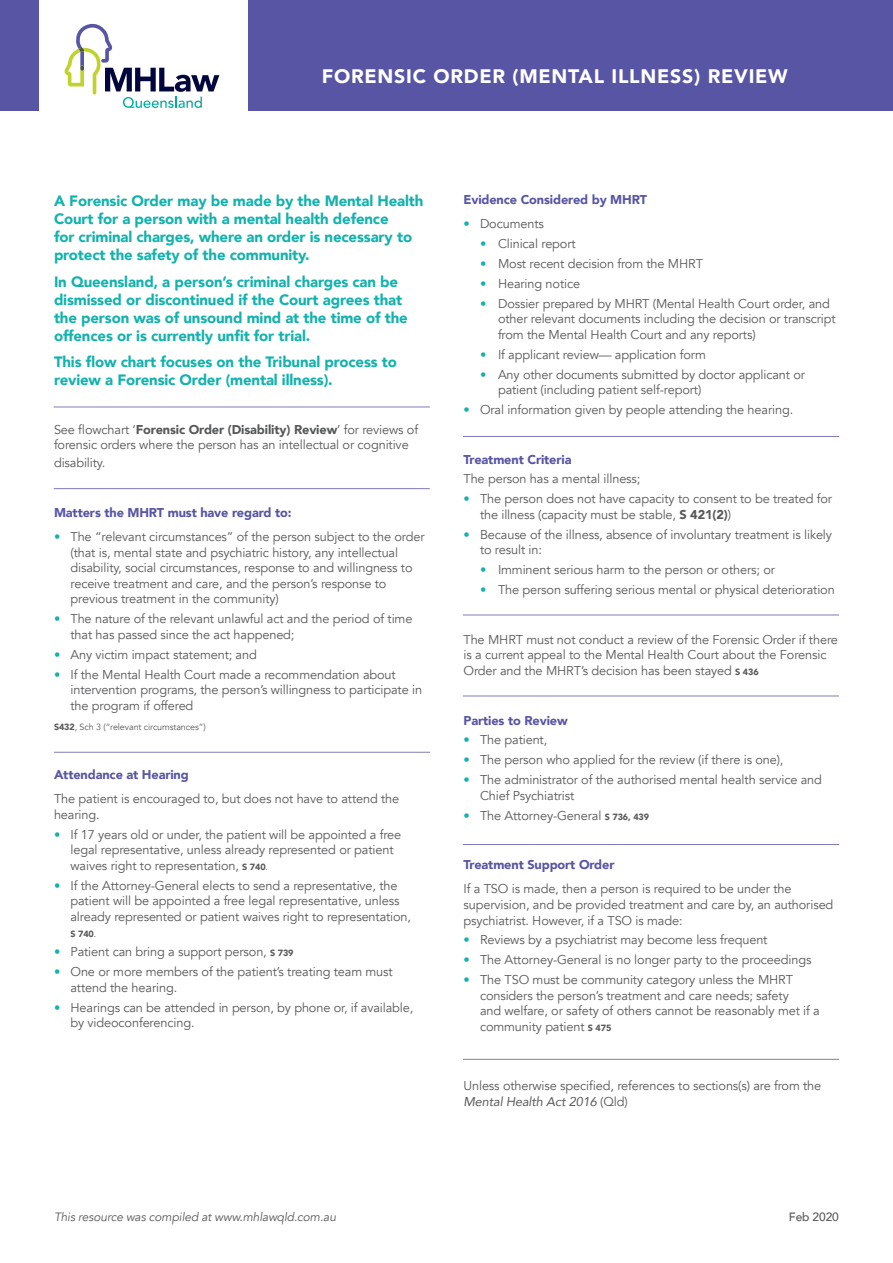
<style>
.page{position:relative;width:893px;height:1263px;background:#fff}
.page>*{position:absolute;margin:0;border:0;box-sizing:border-box;transform-origin:0 0}
.t1{font:900 19.5px "Avenir";letter-spacing:.04em;color:#fff}
.t2{font:900 15px/18px "Avenir";letter-spacing:-.01em;color:#13b2ad}
.t3{font:12.75px/15.6px "Avenir";letter-spacing:-.01em;color:#57585a}
.t4{font:900 12.75px "Avenir";letter-spacing:-.01em;color:#5855a4}
.t5{font:italic 12px "Avenir";letter-spacing:-.01em;color:#57585a}
.t6{font:500 12px "Avenir";letter-spacing:-.01em;color:#57585a}
.t7{font:9px "Avenir";letter-spacing:-.01em;color:#57585a}
.t8{font:900 9px "Avenir";color:#57585a}
.s1{font-weight:900}
.s2{font-size:12.6px;color:#13b2ad}
.s3{font-weight:900;font-size:9px}
.s4{font-size:9px}
.s5{font-weight:400}
.s6{font-style:italic}
</style>
<div class="page">
<div style="left:248px;top:0;width:645px;height:111px;background:#5855a4"></div>
<hr style="left:463px;top:436px;width:376px;height:1px;background:#807bba">
<hr style="left:54px;top:406px;width:376px;height:1px;background:#807bba">
<svg style="left:65px;top:24px;width:154px;height:84px"></svg>
<div style="left:0;top:0;width:38px;height:111px;background:#5855a4"></div>
<hr style="left:463px;top:614px;width:376px;height:1px;background:#807bba">
<hr style="left:54px;top:752px;width:376px;height:1px;background:#807bba">
<hr style="left:463px;top:695px;width:376px;height:1px;background:#807bba">
<hr style="left:463px;top:844px;width:376px;height:1px;background:#807bba">
<hr style="left:54px;top:488px;width:376px;height:1px;background:#807bba">
<hr style="left:463px;top:1059px;width:376px;height:1px;background:#807bba">
<p class="t1" style="left:322px;top:59px;width:468px">FORENSIC ORDER (MENTAL ILLNESS) REVIEW</p>
<p class="t2" style="left:54px;top:192px;width:371px">A Forensic Order may be made by the Mental Health Court for a person with a mental health defence<br>for criminal charges, where an order is necessary to protect the safety of the community.</p>
<p class="t2" style="left:54px;top:272px;width:355px">In Queensland, a person’s criminal charges can be dismissed or discontinued if the Court agrees that the person was of unsound mind at the time of the offences or is currently unfit for trial.</p>
<p class="t2" style="left:54px;top:353px;width:344px">This flow chart focuses on the Tribunal process to review a Forensic Order (mental illness).</p>
<p class="t3" style="left:54px;top:422px;width:366px">See flowchart ‘<span class="s1">Forensic Order (Disability) Review</span>’ for reviews of forensic orders where the person has an intellectual or cognitive</p>
<p class="t3" style="left:54px;top:455px;width:53px">disability.</p>
<p class="t4" style="left:54px;top:501px;width:239px">Matters the MHRT must have regard to:</p>
<p class="t3" style="left:70px;top:529px;width:356px;text-indent:-16px"><span class="s2">•</span> The “relevant circumstances” of the person subject to the order (that is, mental state and psychiatric history, any intellectual disability, social circumstances, response to and willingness to receive treatment and care, and the person’s response to previous treatment in the community)</p>
<p class="t3" style="left:70px;top:611px;width:343px;text-indent:-16px"><span class="s2">•</span> The nature of the relevant unlawful act and the period of time that has passed since the act happened;</p>
<p class="t3" style="left:54px;top:647px;width:204px"><span class="s2">•</span> Any victim impact statement; and</p>
<p class="t3" style="left:70px;top:666px;width:353px;text-indent:-16px"><span class="s2">•</span> If the Mental Health Court made a recommendation about intervention programs, the person’s willingness to participate in the program if offered</p>
<p class="t7" style="left:54px;top:721px;width:153px"><span class="s1">S432</span>, Sch 3 (“relevant circumstances”)</p>
<p class="t4" style="left:54px;top:764px;width:136px">Attendance at Hearing</p>
<p class="t3" style="left:54px;top:791px;width:347px">The patient is encouraged to, but does not have to attend the hearing.</p>
<p class="t3" style="left:70px;top:827px;width:332px;text-indent:-16px"><span class="s2">•</span> If 17 years old or under, the patient will be appointed a free legal representative, unless already represented or patient waives right to representation, <span class="s3">S 740</span><span class="s4">.</span></p>
<p class="t3" style="left:70px;top:878px;width:342px;text-indent:-16px"><span class="s2">•</span> If the Attorney-General elects to send a representative, the patient will be appointed a free legal representative, unless already represented or patient waives right to representation,</p>
<p class="t8" style="left:70px;top:926px;width:27px">S 740<span class="s5">.</span></p>
<p class="t3" style="left:54px;top:944px;width:241px"><span class="s2">•</span> Patient can bring a support person, <span class="s3">S 739</span></p>
<p class="t3" style="left:70px;top:964px;width:324px;text-indent:-16px"><span class="s2">•</span> One or more members of the patient’s treating team must attend the hearing.</p>
<p class="t3" style="left:70px;top:1000px;width:344px;text-indent:-16px"><span class="s2">•</span> Hearings can be attended in person, by phone or, if available, by videoconferencing.</p>
<p class="t4" style="left:463px;top:189px;width:185px">Evidence Considered by MHRT</p>
<p class="t3" style="left:463px;top:216px;width:82px"><span class="s2">•</span> Documents</p>
<p class="t3" style="left:480px;top:236px;width:97px"><span class="s2">•</span> Clinical report</p>
<p class="t3" style="left:480px;top:256px;width:225px"><span class="s2">•</span> Most recent decision from the MHRT</p>
<p class="t3" style="left:480px;top:276px;width:102px"><span class="s2">•</span> Hearing notice</p>
<p class="t3" style="left:498px;top:296px;width:339px;text-indent:-18px"><span class="s2">•</span> Dossier prepared by MHRT (Mental Health Court order, and other relevant documents including the decision or transcript from the Mental Health Court and any reports)</p>
<p class="t3" style="left:480px;top:347px;width:228px"><span class="s2">•</span> If applicant review— application form</p>
<p class="t3" style="left:498px;top:367px;width:309px;text-indent:-18px"><span class="s2">•</span> Any other documents submitted by doctor applicant or patient (including patient self-report)</p>
<p class="t3" style="left:463px;top:402px;width:331px"><span class="s2">•</span> Oral information given by people attending the hearing.</p>
<p class="t4" style="left:463px;top:448px;width:110px">Treatment Criteria</p>
<p class="t3" style="left:463px;top:471px;width:178px">The person has a mental illness;</p>
<p class="t3" style="left:480px;top:491px;width:354px;text-indent:-16px"><span class="s2">•</span> The person does not have capacity to consent to be treated for the illness (capacity must be stable, <span class="s1">S 421(2)</span>)</p>
<p class="t3" style="left:480px;top:527px;width:354px;text-indent:-16px"><span class="s2">•</span> Because of the illness, absence of involuntary treatment is likely to result in:</p>
<p class="t3" style="left:480px;top:562px;width:296px"><span class="s2">•</span> Imminent serious harm to the person or others; or</p>
<p class="t3" style="left:480px;top:582px;width:356px"><span class="s2">•</span> The person suffering serious mental or physical deterioration</p>
<p class="t3" style="left:463px;top:632px;width:376px">The MHRT must not conduct a review of the Forensic Order if there is a current appeal to the Mental Health Court about the Forensic<br>Order and the MHRT’s decision has been stayed <span class="s3">S 436</span></p>
<p class="t4" style="left:463px;top:709px;width:106px">Parties to Review</p>
<p class="t3" style="left:463px;top:732px;width:85px"><span class="s2">•</span> The patient,</p>
<p class="t3" style="left:463px;top:752px;width:321px"><span class="s2">•</span> The person who applied for the review (if there is one),</p>
<p class="t3" style="left:480px;top:772px;width:343px;text-indent:-16px"><span class="s2">•</span> The administrator of the authorised mental health service and<br>Chief Psychiatrist</p>
<p class="t3" style="left:463px;top:808px;width:187px"><span class="s2">•</span> The Attorney-General <span class="s3">S 736, 439</span></p>
<p class="t4" style="left:463px;top:854px;width:153px">Treatment Support Order</p>
<p class="t3" style="left:463px;top:881px;width:371px">If a TSO is made, then a person is required to be under the supervision, and be provided treatment and care by, an authorised psychiatrist. However, if a TSO is made:</p>
<p class="t3" style="left:463px;top:932px;width:305px"><span class="s2">•</span> Reviews by a psychiatrist may become less frequent</p>
<p class="t3" style="left:463px;top:952px;width:350px"><span class="s2">•</span> The Attorney-General is no longer party to the proceedings</p>
<p class="t3" style="left:480px;top:972px;width:341px;text-indent:-16px"><span class="s2">•</span> The TSO must be community category unless the MHRT considers the person’s treatment and care needs; safety<br>and welfare, or safety of others cannot be reasonably met if a community patient <span class="s3">S 475</span></p>
<p class="t3" style="left:463px;top:1078px;width:359px">Unless otherwise specified, references to sections(s) are from the<br><span class="s6">Mental Health Act 2016</span> (Qld)</p>
<p class="t5" style="left:54px;top:1210px;width:284px">This resource was compiled at www.mhlawqld.com.au</p>
<p class="t6" style="left:789px;top:1206px;width:52px">Feb 2020</p>
</div>
